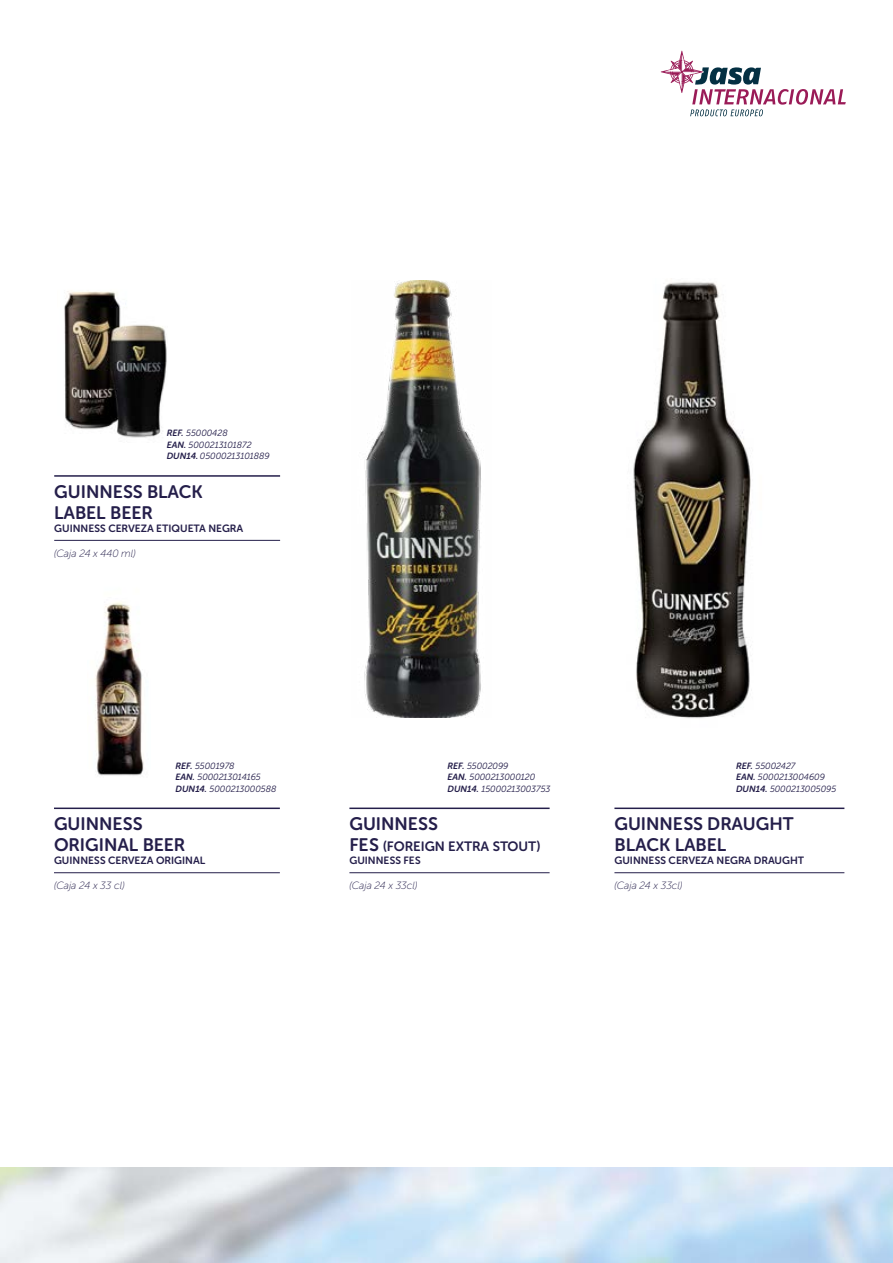
<style>
.page{position:relative;width:893px;height:1263px;background:#fff}
.page>*{position:absolute;margin:0;border:0;box-sizing:border-box;transform-origin:0 0}
.t1{font:18px/21px "Museo Sans Rounded 700";color:#241e4a}
.t2{font:13.5px "Museo Sans Rounded 700";color:#241e4a}
.t3{font:10.5px "Museo Sans Rounded 700";color:#241e4a}
.t4{font:italic 10.5px "Museo Sans Rounded 100";color:#241e4a}
.t5{font:italic 9px/11.6px "Museo Sans Rounded 300";color:#241e4a}
.s1{font-family:"Museo Sans Rounded 700"}
.s2{font-size:18px}
</style>
<div class="page">
<svg style="left:660px;top:50px;width:186px;height:66px"></svg>
<hr style="left:54px;top:475px;width:226px;height:2px;background:#241e4a">
<hr style="left:54px;top:540px;width:226px;height:1px;background:#241e4a">
<hr style="left:54px;top:807px;width:226px;height:2px;background:#241e4a">
<hr style="left:54px;top:872px;width:226px;height:1px;background:#241e4a">
<hr style="left:349px;top:807px;width:201px;height:2px;background:#241e4a">
<hr style="left:349px;top:872px;width:201px;height:1px;background:#241e4a">
<hr style="left:614px;top:807px;width:230px;height:2px;background:#241e4a">
<hr style="left:614px;top:872px;width:230px;height:1px;background:#241e4a">
<img style="left:64px;top:291px;width:103px;height:147px">
<img style="left:95px;top:602px;width:49px;height:174px">
<img style="left:364px;top:280px;width:117px;height:437px">
<img style="left:633px;top:281px;width:118px;height:437px">
<p class="t5" style="left:167px;top:427px;width:104px"><span class="s1">REF.</span> 55000428<br><span class="s1">EAN.</span> 5000213101872<br><span class="s1">DUN14.</span> 05000213101889</p>
<h1 class="t1" style="left:54px;top:481px;width:150px">GUINNESS BLACK<br>LABEL BEER</h1>
<p class="t3" style="left:54px;top:522px;width:190px">GUINNESS CERVEZA ETIQUETA NEGRA</p>
<p class="t4" style="left:54px;top:548px;width:83px">(Caja 24 x 440 ml)</p>
<p class="t5" style="left:176px;top:760px;width:102px"><span class="s1">REF.</span> 55001978<br><span class="s1">EAN.</span> 5000213014165<br><span class="s1">DUN14.</span> 5000213000588</p>
<p class="t5" style="left:448px;top:760px;width:104px"><span class="s1">REF.</span> 55002099<br><span class="s1">EAN.</span> 5000213000120<br><span class="s1">DUN14.</span> 15000213003753</p>
<p class="t5" style="left:736px;top:760px;width:102px"><span class="s1">REF.</span> 55002427<br><span class="s1">EAN.</span> 5000213004609<br><span class="s1">DUN14.</span> 5000213005095</p>
<h1 class="t1" style="left:54px;top:814px;width:133px">GUINNESS<br>ORIGINAL BEER</h1>
<p class="t3" style="left:54px;top:854px;width:153px">GUINNESS CERVEZA ORIGINAL</p>
<p class="t4" style="left:54px;top:880px;width:72px">(Caja 24 x 33 cl)</p>
<h1 class="t1" style="left:349px;top:814px;width:90px">GUINNESS</h1>
<h2 class="t2" style="left:349px;top:839px;width:192px"><span class="s2">FES</span> (FOREIGN EXTRA STOUT)</h2>
<p class="t3" style="left:349px;top:854px;width:73px">GUINNESS FES</p>
<p class="t4" style="left:349px;top:880px;width:69px">(Caja 24 x 33cl)</p>
<h1 class="t1" style="left:614px;top:814px;width:181px">GUINNESS DRAUGHT<br>BLACK LABEL</h1>
<p class="t3" style="left:614px;top:854px;width:191px">GUINNESS CERVEZA NEGRA DRAUGHT</p>
<p class="t4" style="left:614px;top:880px;width:69px">(Caja 24 x 33cl)</p>
</div>
